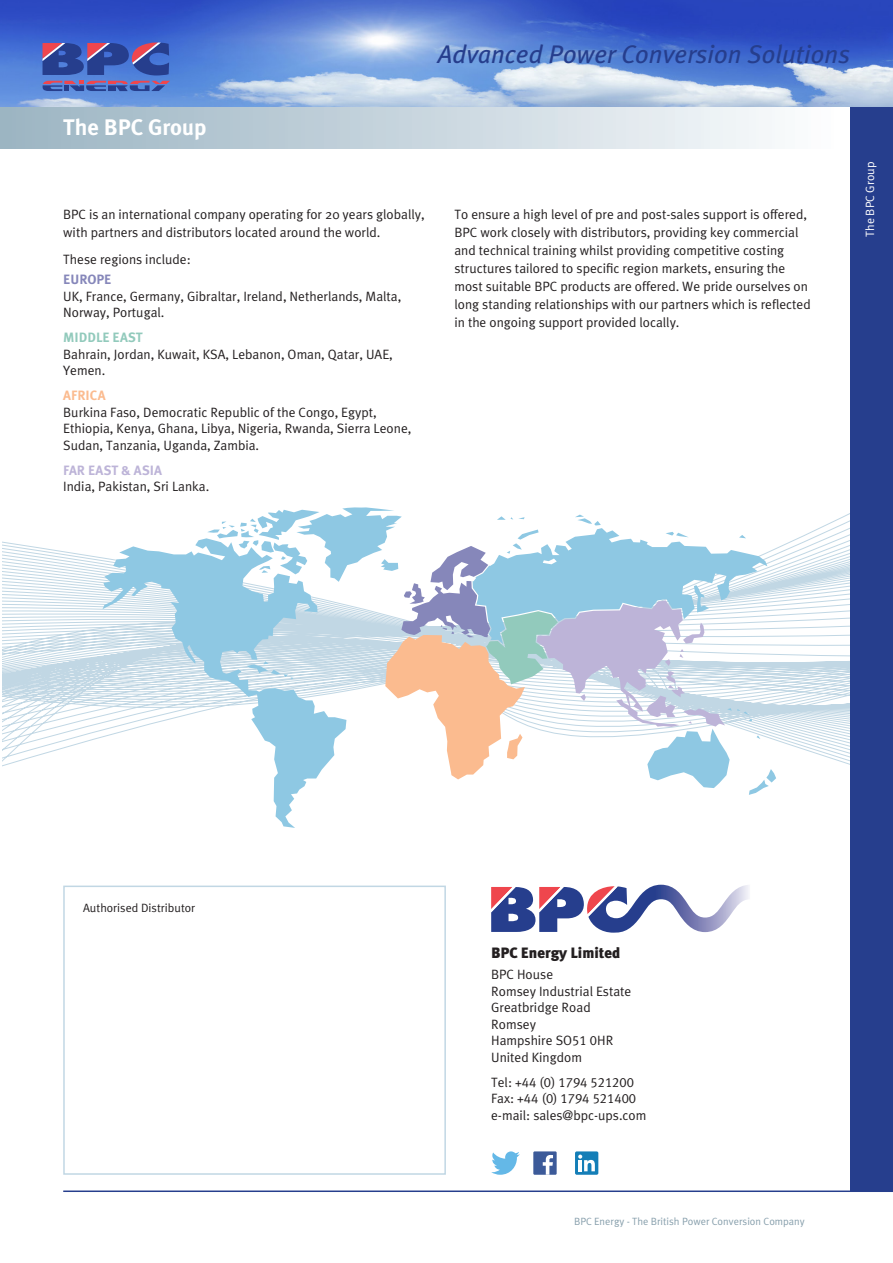
<style>
.page{position:relative;width:893px;height:1263px;background:#fff}
.page>*{position:absolute;margin:0;border:0;box-sizing:border-box;transform-origin:0 0}
.t1{font:italic 25.5px "Meta Plus";color:#263e8d}
.t2{font:700 22.5px "Meta Plus";color:#fff}
.t3{font:900 15px "Meta Plus";color:#231f20}
.Main_text{font:13.5px/16.5px "Meta Plus Normal";color:#231f20}
.Main_text-2{font:700 13.5px "Meta Plus";color:#bdb4d8}
.Main_text-3{font:700 13.5px "Meta Plus";color:#92cabc}
.Main_text-4{font:700 13.5px "Meta Plus";color:#8687ba}
.Main_text-5{font:700 13.5px "Meta Plus";color:#fbbb8f}
.Text{font:12px "Meta Plus Normal";color:#231f20}
.Main_text-6{font:12px "Meta Plus Normal";color:#fff}
.t4{font:10.5px "Meta Plus Normal";color:#879fac}
.s1{font-family:"Meta Plus Normal Caps"}
.s2{font-size:13.5px;color:#fff}
</style>
<div class="page">
<svg style="left:2px;top:513px;width:848px;height:254px"></svg>
<div style="left:850px;top:106px;width:43px;height:1085px;background:#263e8d"></div>
<hr style="left:63px;top:1190px;width:830px;height:2px;background:#263e8d">
<div style="left:0;top:106px;width:850px;height:43px;background:linear-gradient(to right,#9ab3c1,#fcfdfe)"></div>
<svg style="left:102px;top:538px;width:193px;height:290px"></svg>
<svg style="left:207px;top:507px;width:569px;height:288px"></svg>
<div style="left:63px;top:885px;width:383px;height:290px;border:2px solid #c1d7e4"></div>
<svg style="left:491px;top:885px;width:258px;height:48px"></svg>
<div style="left:575px;top:1151px;width:23px;height:24px;background:#147eb7;border-radius:2px"></div>
<svg style="left:578px;top:1154px;width:17px;height:17px"></svg>
<svg style="left:491px;top:1151px;width:29px;height:24px"></svg>
<div style="left:533px;top:1151px;width:24px;height:24px;background:#3c5a99"></div>
<svg style="left:543px;top:1155px;width:10px;height:20px"></svg>
<img style="left:0;top:0;width:893px;height:106px">
<svg style="left:43px;top:43px;width:126px;height:32px"></svg>
<svg style="left:43px;top:81px;width:127px;height:10px"></svg>
<p class="t1" style="left:438px;top:39px;width:414px">Advanced Power Conversion Solutions</p>
<p class="t2" style="left:63px;top:114px;width:145px">The BPC Group</p>
<p class="Main_text" style="left:63px;top:205px;width:363px;line-height:18px">BPC is an international company operating for 20 years globally, with partners and distributors located around the world.</p>
<p class="Main_text" style="left:63px;top:250px;width:129px">These regions include:</p>
<p class="Main_text-4" style="left:63px;top:272px;width:50px">EUROPE</p>
<p class="Main_text" style="left:63px;top:288px;width:340px">UK, France, Germany, Gibraltar, Ireland, Netherlands, Malta,<br>Norway, Portugal.</p>
<p class="Main_text-3" style="left:63px;top:330px;width:81px">MIDDLE EAST</p>
<p class="Main_text" style="left:63px;top:346px;width:331px">Bahrain, Jordan, Kuwait, KSA, Lebanon, Oman, Qatar, UAE,<br>Yemen.</p>
<p class="Main_text-5" style="left:63px;top:388px;width:44px">AFRICA</p>
<p class="Main_text" style="left:63px;top:404px;width:350px">Burkina Faso, Democratic Republic of the Congo, Egypt,<br>Ethiopia, Kenya, Ghana, Libya, Nigeria, Rwanda, Sierra Leone,<br>Sudan, Tanzania, Uganda, Zambia.</p>
<p class="Main_text-2" style="left:63px;top:462px;width:100px">FAR EAST &amp; ASIA</p>
<p class="Main_text" style="left:63px;top:478px;width:148px">India, Pakistan, Sri Lanka.</p>
<p class="Main_text" style="left:454px;top:205px;width:358px;line-height:18px">To ensure a high level of pre and post-sales support is offered, BPC work closely with distributors, providing key commercial and technical training whilst providing competitive costing structures tailored to specific region markets, ensuring the most suitable BPC products are offered. We pride ourselves on long standing relationships with our partners which is reflected in the ongoing support provided locally.</p>
<p class="Main_text-6" style="left:863px;top:237px;width:77px;rotate:-90deg">The BPC Group</p>
<p class="Text" style="left:83px;top:901px;width:114px">Authorised Distributor</p>
<p class="t3" style="left:491px;top:944px;width:130px">BPC Energy Limited</p>
<p class="Main_text" style="left:491px;top:966px;width:142px">BPC House<br>Romsey Industrial Estate<br>Greatbridge Road<br>Romsey<br>Hampshire <span class="s1">SO51 0HR<br></span>United Kingdom</p>
<p class="Main_text" style="left:491px;top:1073px;width:157px">Tel: <span class="s1">+44 (0) 1794 521200<br></span>Fax: <span class="s1">+44 (0) 1794 521400 </span>e-mail: sales@bpc-ups.com</p>
<p class="t4" style="left:574px;top:1215px;width:256px">BPC Energy - The British Power Conversion Company <span class="s2">95</span></p>
</div>
